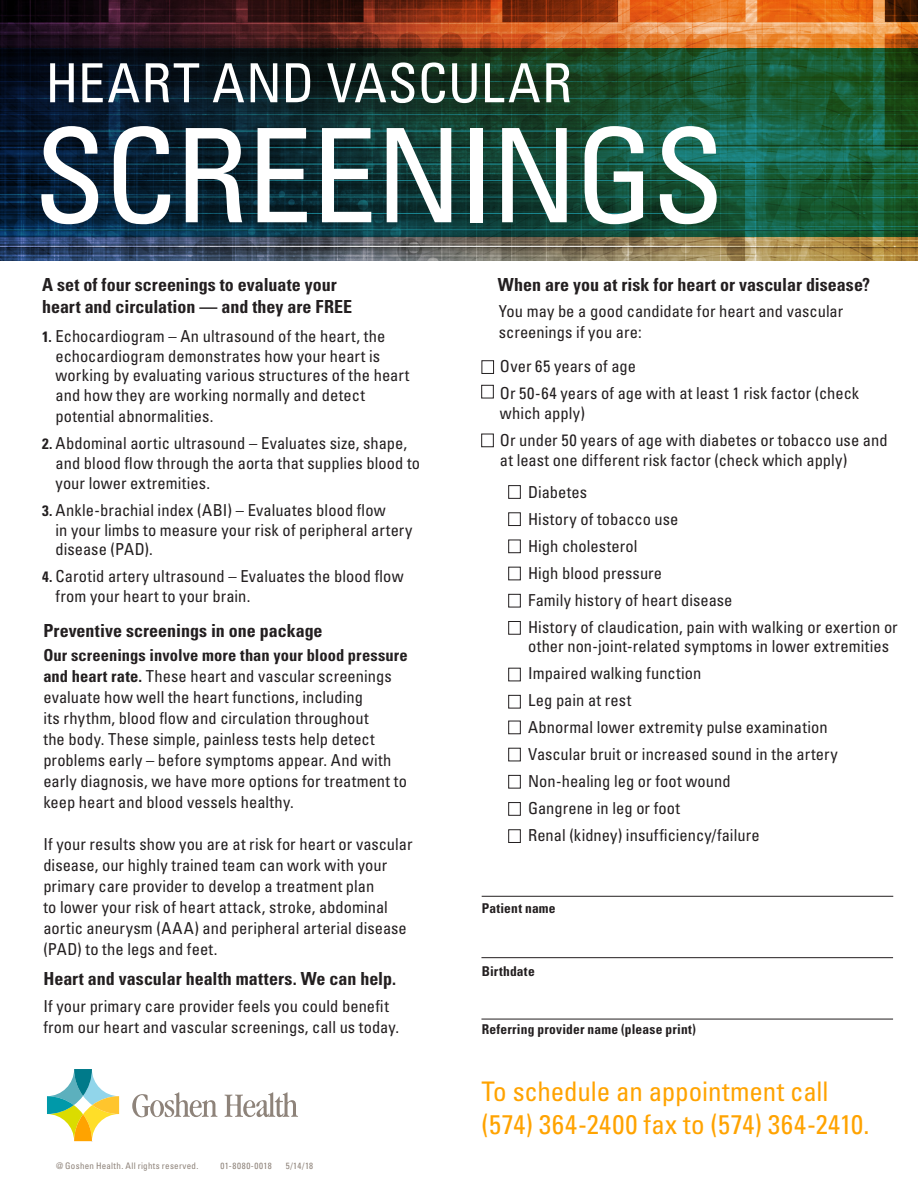
<style>
.page{position:relative;width:918px;height:1188px;background:#fff}
.page>*{position:absolute;margin:0;border:0;box-sizing:border-box;transform-origin:0 0}
.t1{font:condensed 130.5px "Univers LT Std";letter-spacing:-.015em;color:#fff}
.t2{font:condensed 54px "Univers LT Std";letter-spacing:.01em;color:#fff}
.t3{font:condensed 27px/32.4px "Univers LT Std";letter-spacing:-.005em;color:#ffa300}
.t4{font:700 condensed 18px/21.6px "Univers LT Std";color:#231f20}
.t5{font:condensed 16.5px/21px "Univers LT Std";letter-spacing:.005em;color:#231f20}
.t6{font:700 condensed 13.5px "Univers LT Std";letter-spacing:.015em;color:#231f20}
.t7{font:condensed 9px "Univers LT Std";letter-spacing:.03em;color:#8e837a}
.t8{font:condensed 9px "Univers LT Std";letter-spacing:.07em;color:#8e837a}
.s1{font-weight:700;font-size:15px}
.s2{font-weight:700}
</style>
<div class="page">
<img style="left:0;top:0;width:918px;height:260px">
<svg style="left:0;top:48px;width:918px;height:189px;background:#103c33"></svg>
<svg style="left:47px;top:1069px;width:72px;height:73px"></svg>
<svg style="left:132px;top:1092px;width:86px;height:25px"></svg>
<svg style="left:225px;top:1092px;width:73px;height:25px"></svg>
<div style="left:482px;top:361px;width:12px;height:13px;border:1px solid #231f20"></div>
<div style="left:481px;top:385px;width:13px;height:13px;border:1px solid #231f20"></div>
<div style="left:481px;top:434px;width:13px;height:13px;border:1px solid #231f20"></div>
<hr style="left:482px;top:896px;width:411px;height:1px;background:#231f20">
<hr style="left:481px;top:957px;width:412px;height:1px;background:#231f20">
<hr style="left:481px;top:1019px;width:412px;height:1px;background:#231f20">
<div style="left:508px;top:485px;width:13px;height:14px;border:1px solid #231f20"></div>
<div style="left:508px;top:513px;width:13px;height:13px;border:1px solid #231f20"></div>
<div style="left:508px;top:540px;width:13px;height:13px;border:1px solid #231f20"></div>
<div style="left:508px;top:567px;width:13px;height:13px;border:1px solid #231f20"></div>
<div style="left:508px;top:594px;width:13px;height:13px;border:1px solid #231f20"></div>
<div style="left:508px;top:621px;width:13px;height:13px;border:1px solid #231f20"></div>
<div style="left:508px;top:668px;width:13px;height:13px;border:1px solid #231f20"></div>
<div style="left:508px;top:695px;width:13px;height:13px;border:1px solid #231f20"></div>
<div style="left:508px;top:721px;width:13px;height:13px;border:1px solid #231f20"></div>
<div style="left:508px;top:748px;width:13px;height:13px;border:1px solid #231f20"></div>
<div style="left:508px;top:775px;width:13px;height:13px;border:1px solid #231f20"></div>
<div style="left:508px;top:802px;width:13px;height:14px;border:1px solid #231f20"></div>
<div style="left:508px;top:830px;width:13px;height:13px;border:1px solid #231f20"></div>
<p class="t2" style="left:45px;top:49px;width:528px">HEART AND VASCULAR</p>
<p class="t1" style="left:33px;top:93px;width:693px">SCREENINGS</p>
<p class="t4" style="left:42px;top:274px;width:312px">A set of four screenings to evaluate your heart and circulation — and they are FREE</p>
<p class="t5" style="left:56px;top:326px;width:355px;line-height:20.1px;text-indent:-13px"><span class="s1">1.</span> Echocardiogram – An ultrasound of the heart, the echocardiogram demonstrates how your heart is working by evaluating various structures of the heart and how they are working normally and detect potential abnormalities.</p>
<p class="t5" style="left:56px;top:433px;width:366px;line-height:19.8px;text-indent:-13px"><span class="s1">2.</span> Abdominal aortic ultrasound – Evaluates size, shape, and blood flow through the aorta that supplies blood to your lower extremities.</p>
<p class="t5" style="left:56px;top:500px;width:358px;line-height:19.8px;text-indent:-13px"><span class="s1">3.</span> Ankle-brachial index (ABI) – Evaluates blood flow<br>in your limbs to measure your risk of peripheral artery disease (PAD).</p>
<p class="t5" style="left:56px;top:566px;width:350px;line-height:19.8px;text-indent:-13px"><span class="s1">4.</span> Carotid artery ultrasound – Evaluates the blood flow from your heart to your brain.</p>
<p class="t4" style="left:43px;top:620px;width:281px">Preventive screenings in one package</p>
<p class="t5" style="left:43px;top:645px;width:366px"><span class="s2">Our screenings involve more than your blood pressure and heart rate.</span> These heart and vascular screenings evaluate how well the heart functions, including<br>its rhythm, blood flow and circulation throughout<br>the body. These simple, painless tests help detect problems early – before symptoms appear. And with early diagnosis, we have more options for treatment to keep heart and blood vessels healthy.</p>
<p class="t5" style="left:43px;top:834px;width:371px">If your results show you are at risk for heart or vascular disease, our highly trained team can work with your primary care provider to develop a treatment plan<br>to lower your risk of heart attack, stroke, abdominal aortic aneurysm (AAA) and peripheral arterial disease (PAD) to the legs and feet.</p>
<p class="t4" style="left:43px;top:968px;width:354px">Heart and vascular health matters. We can help.</p>
<p class="t5" style="left:43px;top:995px;width:357px">If your primary care provider feels you could benefit from our heart and vascular screenings, call us today.</p>
<p class="t7" style="left:56px;top:1160px;width:144px">@ Goshen Health. All rights reserved.</p>
<p class="t8" style="left:220px;top:1160px;width:53px">01-8080-0018</p>
<p class="t7" style="left:286px;top:1160px;width:29px">5/14/18</p>
<p class="t4" style="left:498px;top:274px;width:374px">When are you at risk for heart or vascular disease?</p>
<p class="t5" style="left:499px;top:300px;width:346px">You may be a good candidate for heart and vascular screenings if you are:</p>
<p class="t5" style="left:500px;top:356px;width:138px">Over 65 years of age</p>
<p class="t5" style="left:500px;top:383px;width:361px;line-height:19.8px">Or 50-64 years of age with at least 1 risk factor (check which apply)</p>
<p class="t5" style="left:500px;top:430px;width:389px;line-height:19.8px">Or under 50 years of age with diabetes or tobacco use and at least one different risk factor (check which apply)</p>
<p class="t5" style="left:528px;top:481px;width:61px">Diabetes</p>
<p class="t5" style="left:528px;top:508px;width:152px">History of tobacco use</p>
<p class="t5" style="left:528px;top:535px;width:111px">High cholesterol</p>
<p class="t5" style="left:528px;top:562px;width:136px">High blood pressure</p>
<p class="t5" style="left:528px;top:589px;width:206px">Family history of heart disease</p>
<p class="t5" style="left:528px;top:617px;width:371px;line-height:19.8px">History of claudication, pain with walking or exertion or other non-joint-related symptoms in lower extremities</p>
<p class="t5" style="left:528px;top:663px;width:175px">Impaired walking function</p>
<p class="t5" style="left:528px;top:690px;width:105px">Leg pain at rest</p>
<p class="t5" style="left:528px;top:717px;width:301px">Abnormal lower extremity pulse examination</p>
<p class="t5" style="left:528px;top:744px;width:311px">Vascular bruit or increased sound in the artery</p>
<p class="t5" style="left:528px;top:771px;width:204px">Non-healing leg or foot wound</p>
<p class="t5" style="left:528px;top:795px;width:233px;line-height:27px">Gangrene in leg or foot<br>Renal (kidney) insufficiency/failure</p>
<p class="t6" style="left:482px;top:900px;width:76px">Patient name</p>
<p class="t6" style="left:482px;top:963px;width:55px">Birthdate</p>
<p class="t6" style="left:482px;top:1021px;width:216px">Referring provider name (please print)</p>
<p class="t3" style="left:481px;top:1075px;width:390px">To schedule an appointment call (574) 364-2400 fax to (574) 364-2410.</p>
</div>
